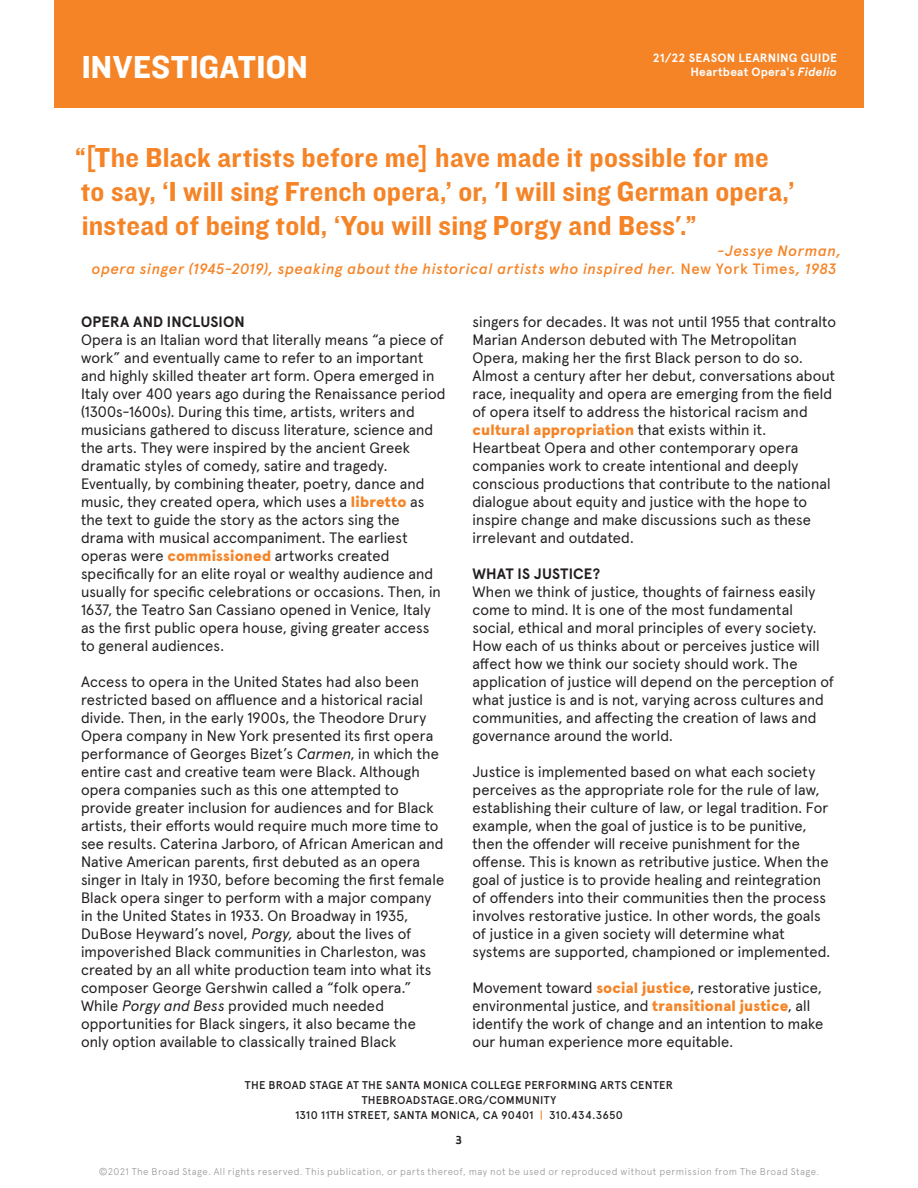
<style>
.page{position:relative;width:918px;height:1188px;background:#fff}
.page>*{position:absolute;margin:0;border:0;box-sizing:border-box;transform-origin:0 0}
.t1{font:33px "Knockout HTF51 Middleweight";letter-spacing:.01em;color:#fff}
.t2{font:28.5px/34.2px "Knockout HTF51 Middleweight";letter-spacing:.01em;color:#f58427}
.t3{font:15px/18px "Apercu LA Phil";letter-spacing:.005em;color:#231f20}
.t4{font:italic 500 15px/18px "Apercu";letter-spacing:.03em;color:#f58427}
.t5{font:700 15px "Apercu LA Phil";letter-spacing:.01em;color:#231f20}
.t6{font:700 12px "Apercu";letter-spacing:.02em;color:#fff}
.t7{font:500 12px "Cachet";color:#231f20}
.t8{font:500 11.25px/15px "Apercu";letter-spacing:.025em;color:#231f20;text-align:center}
.t9{font:300 9.75px "Apercu";letter-spacing:.045em;color:#939598}
.s1{font-style:italic}
.s2{font-style:normal}
.s3{font-weight:900;color:#f58427}
.s4{color:#f58427}
</style>
<div class="page">
<div style="left:54px;top:0;width:810px;height:108px;background:#f58427"></div>
<p class="t6" style="left:653px;top:51px;width:186px">21/22 SEASON LEARNING GUIDE</p>
<p class="t1" style="left:82px;top:49px;width:228px">INVESTIGATION</p>
<p class="t6" style="left:690px;top:65px;width:148px">Heartbeat Opera's <span class="s1">Fidelio</span></p>
<p class="t2" style="left:75px;top:141px;width:721px">“[The Black artists before me] have made it possible for me to say, ‘I will sing French opera,’ or, 'I will sing German opera,’ instead of being told, ‘You will sing Porgy and Bess'.”</p>
<p class="t4" style="left:92px;top:242px;width:751px;text-indent:626px">-Jessye Norman, opera singer (1945-2019), speaking about the historical artists who inspired her. <span class="s2">New York Times</span>, 1983</p>
<p class="t5" style="left:81px;top:310px;width:165px">OPERA AND INCLUSION</p>
<p class="t3" style="left:81px;top:330px;width:366px">Opera is an Italian word that literally means “a piece of work” and eventually came to refer to an important and highly skilled theater art form. Opera emerged in Italy over 400 years ago during the Renaissance period (1300s-1600s). During this time, artists, writers and musicians gathered to discuss literature, science and the arts. They were inspired by the ancient Greek dramatic styles of comedy, satire and tragedy.<br>Eventually, by combining theater, poetry, dance and music, they created opera, which uses a <span class="s3">libretto</span> as the text to guide the story as the actors sing the drama with musical accompaniment. The earliest operas were <span class="s3">commissioned</span> artworks created specifically for an elite royal or wealthy audience and usually for specific celebrations or occasions. Then, in 1637, the Teatro San Cassiano opened in Venice, Italy as the first public opera house, giving greater access to general audiences.</p>
<p class="t3" style="left:81px;top:672px;width:365px">Access to opera in the United States had also been restricted based on affluence and a historical racial divide. Then, in the early 1900s, the Theodore Drury Opera company in New York presented its first opera performance of Georges Bizet’s <span class="s1">Carmen</span>, in which the entire cast and creative team were Black. Although opera companies such as this one attempted to provide greater inclusion for audiences and for Black artists, their efforts would require much more time to see results. Caterina Jarboro, of African American and Native American parents, first debuted as an opera singer in Italy in 1930, before becoming the first female Black opera singer to perform with a major company in the United States in 1933. On Broadway in 1935, DuBose Heyward’s novel, <span class="s1">Porgy,</span> about the lives of impoverished Black communities in Charleston, was created by an all white production team into what its composer George Gershwin called a “folk opera.” While <span class="s1">Porgy and Bess</span> provided much needed opportunities for Black singers, it also became the only option available to classically trained Black</p>
<p class="t3" style="left:472px;top:312px;width:365px">singers for decades. It was not until 1955 that contralto Marian Anderson debuted with The Metropolitan Opera, making her the first Black person to do so.<br>Almost a century after her debut, conversations about race, inequality and opera are emerging from the field of opera itself to address the historical racism and <span class="s3">cultural appropriation</span> that exists within it.<br>Heartbeat Opera and other contemporary opera companies work to create intentional and deeply conscious productions that contribute to the national dialogue about equity and justice with the hope to inspire change and make discussions such as these irrelevant and outdated.</p>
<p class="t5" style="left:472px;top:562px;width:129px">WHAT IS JUSTICE?</p>
<p class="t3" style="left:472px;top:582px;width:363px">When we think of justice, thoughts of fairness easily come to mind. It is one of the most fundamental social, ethical and moral principles of every society.<br>How each of us thinks about or perceives justice will affect how we think our society should work. The application of justice will depend on the perception of what justice is and is not, varying across cultures and communities, and affecting the creation of laws and governance around the world.</p>
<p class="t3" style="left:472px;top:762px;width:359px">Justice is implemented based on what each society perceives as the appropriate role for the rule of law, establishing their culture of law, or legal tradition. For example, when the goal of justice is to be punitive, then the offender will receive punishment for the offense. This is known as retributive justice. When the goal of justice is to provide healing and reintegration of offenders into their communities then the process involves restorative justice. In other words, the goals of justice in a given society will determine what systems are supported, championed or implemented.</p>
<p class="t3" style="left:472px;top:978px;width:353px">Movement toward <span class="s3">social justice</span>, restorative justice, environmental justice, and <span class="s3">transitional justice</span>, all identify the work of change and an intention to make our human experience more equitable.</p>
<p class="t8" style="left:245px;top:1078px;width:430px">THE BROAD STAGE AT THE SANTA MONICA COLLEGE PERFORMING ARTS CENTER<br>THEBROADSTAGE.ORG/COMMUNITY<br>1310 11TH STREET, SANTA MONICA, CA 90401 <span class="s4">|</span> 310.434.3650</p>
<p class="t7" style="left:455px;top:1133px;width:9px">3</p>
<p class="t9" style="left:99px;top:1165px;width:722px">©2021 The Broad Stage. All rights reserved. This publication, or parts thereof, may not be used or reproduced without permission from The Broad Stage.</p>
</div>
